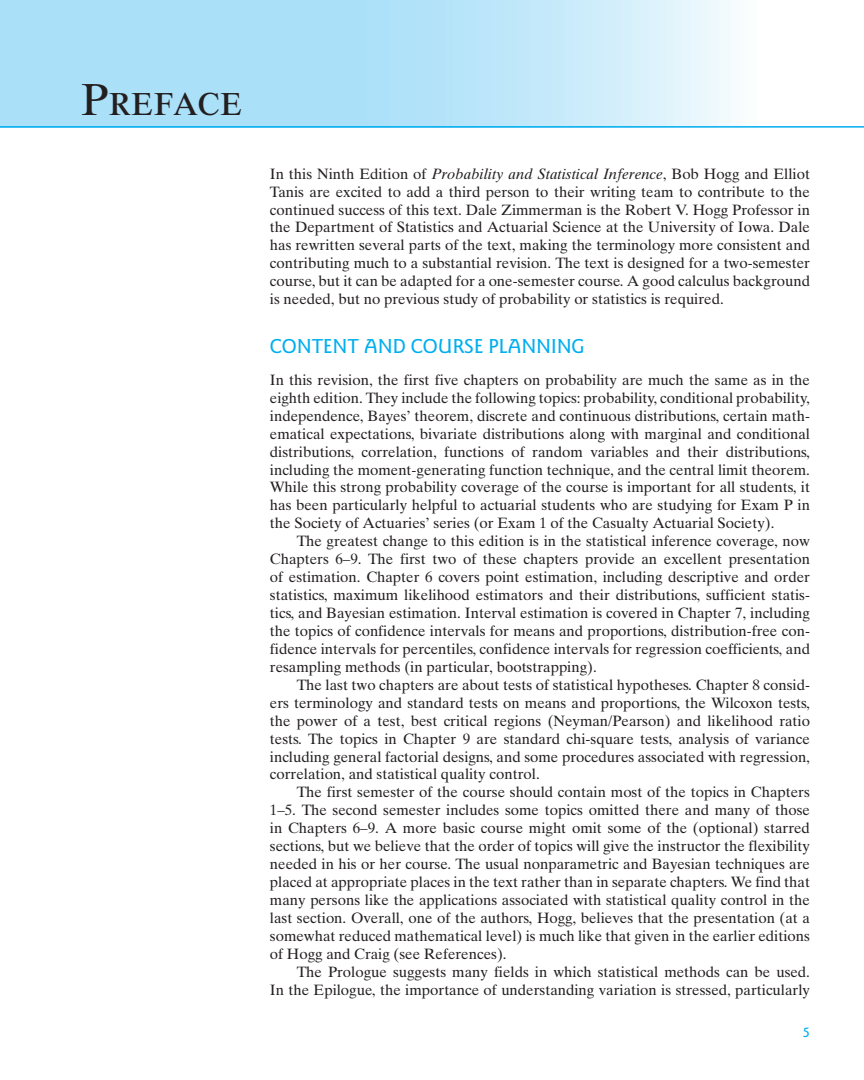
<style>
.page{position:relative;width:864px;height:1080px;background:#fff}
.page>*{position:absolute;margin:0;border:0;box-sizing:border-box;transform-origin:0 0}
.t1{font:44.85px "Times Ten Roman SC";color:#231f20}
.t2{font:500 20.85px "Goudy Sans";color:#00aeef}
.t3{font:15px/18px "Times Ten";color:#231f20;text-align:justify}
.t4{font:500 15px "Goudy Sans";color:#00aeef}
.s1{font-style:italic}
</style>
<div class="page">
<hr style="left:0;top:126px;width:864px;height:2px;background:#00aeef">
<p class="t1" style="left:81px;top:83px;width:163px">Preface</p>
<p class="t3" style="left:270px;top:164px;width:542px">In this Ninth Edition of <span class="s1">Probability and Statistical Inference</span>, Bob Hogg and Elliot Tanis are excited to add a third person to their writing team to contribute to the continued success of this text. Dale Zimmerman is the Robert V. Hogg Professor in the Department of Statistics and Actuarial Science at the University of Iowa. Dale has rewritten several parts of the text, making the terminology more consistent and contributing much to a substantial revision. The text is designed for a two-semester course, but it can be adapted for a one-semester course. A good calculus background is needed, but no previous study of probability or statistics is required.</p>
<p class="t2" style="left:270px;top:339px;width:316px">CONTENT AND COURSE PLANNING</p>
<p class="t3" style="left:270px;top:371px;width:542px">In this revision, the first five chapters on probability are much the same as in the</p>
<p class="t3" style="left:270px;top:389px;width:542px">eighth edition. They include the following topics: probability, conditional probability,</p>
<p class="t3" style="left:270px;top:407px;width:542px">independence, Bayes’ theorem, discrete and continuous distributions, certain math-</p>
<p class="t3" style="left:270px;top:424px;width:542px">ematical expectations, bivariate distributions along with marginal and conditional</p>
<p class="t3" style="left:270px;top:442px;width:542px">distributions, correlation, functions of random variables and their distributions,</p>
<p class="t3" style="left:270px;top:460px;width:542px">including the moment-generating function technique, and the central limit theorem.</p>
<p class="t3" style="left:270px;top:478px;width:542px">While this strong probability coverage of the course is important for all students, it</p>
<p class="t3" style="left:270px;top:496px;width:542px">has been particularly helpful to actuarial students who are studying for Exam P in</p>
<p class="t3" style="left:270px;top:514px;width:506px">the Society of Actuaries’ series (or Exam 1 of the Casualty Actuarial Society).</p>
<p class="t3" style="left:297px;top:532px;width:515px">The greatest change to this edition is in the statistical inference coverage, now</p>
<p class="t3" style="left:270px;top:550px;width:542px">Chapters 6–9. The first two of these chapters provide an excellent presentation</p>
<p class="t3" style="left:270px;top:568px;width:542px">of estimation. Chapter 6 covers point estimation, including descriptive and order</p>
<p class="t3" style="left:270px;top:586px;width:542px">statistics, maximum likelihood estimators and their distributions, sufficient statis-</p>
<p class="t3" style="left:270px;top:604px;width:542px">tics, and Bayesian estimation. Interval estimation is covered in Chapter 7, including</p>
<p class="t3" style="left:270px;top:622px;width:542px">the topics of confidence intervals for means and proportions, distribution-free con-</p>
<p class="t3" style="left:270px;top:640px;width:542px">fidence intervals for percentiles, confidence intervals for regression coefficients, and</p>
<p class="t3" style="left:270px;top:658px;width:328px">resampling methods (in particular, bootstrapping).</p>
<p class="t3" style="left:297px;top:676px;width:515px">The last two chapters are about tests of statistical hypotheses. Chapter 8 consid-</p>
<p class="t3" style="left:270px;top:694px;width:542px">ers terminology and standard tests on means and proportions, the Wilcoxon tests,</p>
<p class="t3" style="left:270px;top:711px;width:542px">the power of a test, best critical regions (Neyman/Pearson) and likelihood ratio</p>
<p class="t3" style="left:270px;top:729px;width:542px">tests. The topics in Chapter 9 are standard chi-square tests, analysis of variance</p>
<p class="t3" style="left:270px;top:747px;width:542px">including general factorial designs, and some procedures associated with regression,</p>
<p class="t3" style="left:270px;top:765px;width:271px">correlation, and statistical quality control.</p>
<p class="t3" style="left:297px;top:783px;width:515px">The first semester of the course should contain most of the topics in Chapters</p>
<p class="t3" style="left:270px;top:801px;width:542px">1–5. The second semester includes some topics omitted there and many of those</p>
<p class="t3" style="left:270px;top:819px;width:542px">in Chapters 6–9. A more basic course might omit some of the (optional) starred</p>
<p class="t3" style="left:270px;top:837px;width:542px">sections, but we believe that the order of topics will give the instructor the flexibility</p>
<p class="t3" style="left:270px;top:855px;width:542px">needed in his or her course. The usual nonparametric and Bayesian techniques are</p>
<p class="t3" style="left:270px;top:873px;width:542px">placed at appropriate places in the text rather than in separate chapters. We find that</p>
<p class="t3" style="left:270px;top:891px;width:542px">many persons like the applications associated with statistical quality control in the</p>
<p class="t3" style="left:270px;top:909px;width:542px">last section. Overall, one of the authors, Hogg, believes that the presentation (at a</p>
<p class="t3" style="left:270px;top:927px;width:542px">somewhat reduced mathematical level) is much like that given in the earlier editions</p>
<p class="t3" style="left:270px;top:945px;width:238px">of Hogg and Craig (see References).</p>
<p class="t3" style="left:297px;top:963px;width:515px">The Prologue suggests many fields in which statistical methods can be used.</p>
<p class="t3" style="left:270px;top:981px;width:542px">In the Epilogue, the importance of understanding variation is stressed, particularly</p>
<p class="t4" style="left:803px;top:1026px;width:9px">5</p>
</div>
